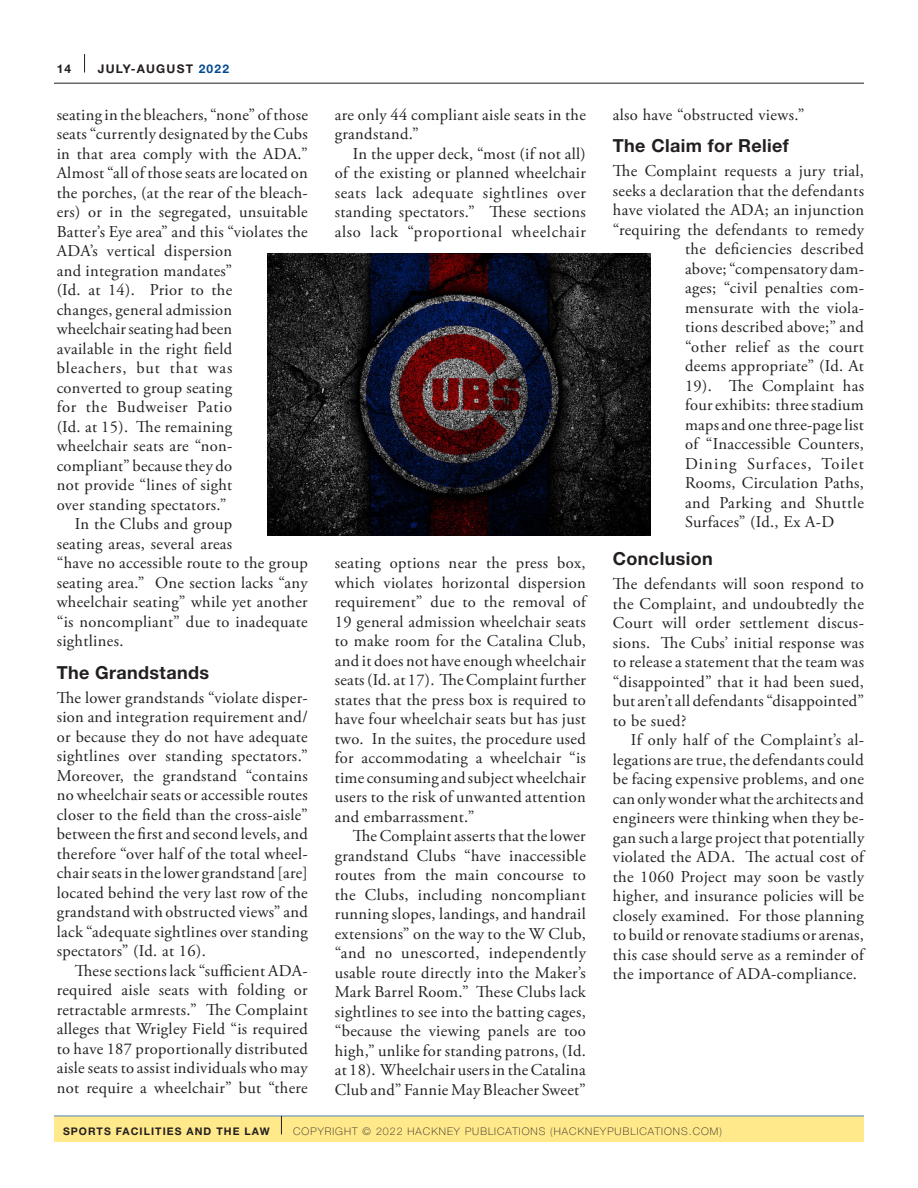
<style>
.page{position:relative;width:918px;height:1188px;background:#fff}
.page>*{position:absolute;margin:0;border:0;box-sizing:border-box;transform-origin:0 0}
.Subhead_2{font:700 18px "Helvetica Neue LT Std";letter-spacing:.02em;color:#231f20}
.Body_text{font:16.5px/19.5px "Adobe Garamond Pro";letter-spacing:.02em;color:#231f20;text-align:justify}
.Body_First{font:16.5px/19.5px "Adobe Garamond Pro";letter-spacing:.02em;color:#231f20;text-align:justify}
.Body_First-2{font:16.5px "Adobe Garamond Pro";letter-spacing:.07em;color:#231f20}
.t1{font:700 12px "Helvetica Neue LT Std";letter-spacing:.1em;color:#231f20}
.t2{font:100 10.5px "Helvetica Neue LT Std";letter-spacing:.1em;color:#231f20}
.t3{font:700 10.5px "Helvetica Neue LT Std";letter-spacing:.1em;color:#231f20}
.s1{color:#014990}
</style>
<div class="page">
<svg style="left:84px;top:54px;width:1px;height:18px"></svg>
<hr style="left:54px;top:83px;width:810px;height:1px;background:#231f20">
<div style="left:54px;top:1116px;width:810px;height:26px;background:#ffe98b"></div>
<svg style="left:281px;top:1116px;width:1px;height:18px"></svg>
<img style="left:267px;top:253px;width:384px;height:283px">
<p class="t1" style="left:57px;top:61px;width:16px">14</p>
<p class="t1" style="left:98px;top:61px;width:133px">JULY-AUGUST <span class="s1">2022</span></p>
<p class="Body_First" style="left:57px;top:106px;width:253px;text-align:left">seating in the bleachers, “none” of those seats “currently designated by the Cubs in that area comply with the ADA.”<br>Almost “all of those seats are located on the porches, (at the rear of the bleach&shy;ers) or in the segregated, unsuitable<br>Batter’s Eye area” and this “violates the<br>ADA’s vertical dispersion<br>and integration mandates”<br>(Id. at 14). Prior to the<br>changes, general admission<br>wheelchair seating had been<br>available in the right field<br>bleachers, but that was<br>converted to group seating<br>for the Budweiser Patio<br>(Id. at 15). The remaining<br>wheelchair seats are “non&shy;compliant” because they do<br>not provide “lines of sight<br>over standing spectators.”</p>
<p class="Body_text" style="left:57px;top:515px;width:253px;text-align:left;text-indent:18px">In the Clubs and group<br>seating areas, several areas<br>“have no accessible route to the group seating area.” One section lacks “any wheelchair seating” while yet another “is noncompliant” due to inadequate sightlines.</p>
<p class="Subhead_2" style="left:57px;top:661px;width:154px">The Grandstands</p>
<p class="Body_First" style="left:57px;top:688px;width:253px">The lower grandstands “violate disper&shy;sion and integration requirement and/ or because they do not have adequate sightlines over standing spectators.” Moreover, the grandstand “contains no wheelchair seats or accessible routes closer to the field than the cross-aisle” between the first and second levels, and therefore “over half of the total wheel&shy;chair seats in the lower grandstand [are] located behind the very last row of the grandstand with obstructed views” and lack “adequate sightlines over standing spectators” (Id. at 16).</p>
<p class="Body_text" style="left:57px;top:961px;width:253px;text-indent:18px">These sections lack “sufficient ADA&shy;required aisle seats with folding or retractable armrests.” The Complaint alleges that Wrigley Field “is required to have 187 proportionally distributed aisle seats to assist individuals who may not require a wheelchair” but “there</p>
<p class="Body_text" style="left:335px;top:106px;width:253px">are only 44 compliant aisle seats in the grandstand.”</p>
<p class="Body_text" style="left:335px;top:145px;width:253px;text-indent:18px">In the upper deck, “most (if not all) of the existing or planned wheelchair seats lack adequate sightlines over standing spectators.” These sections also lack “proportional wheelchair</p>
<p class="Body_text" style="left:335px;top:554px;width:253px">seating options near the press box, which violates horizontal dispersion requirement” due to the removal of 19 general admission wheelchair seats to make room for the Catalina Club, and it does not have enough wheelchair seats (Id. at 17). The Complaint further states that the press box is required to have four wheelchair seats but has just two. In the suites, the procedure used for accommodating a wheelchair “is time consuming and subject wheelchair users to the risk of unwanted attention and embarrassment.”</p>
<p class="Body_text" style="left:335px;top:827px;width:253px;text-indent:18px">The Complaint asserts that the lower grandstand Clubs “have inaccessible routes from the main concourse to the Clubs, including noncompliant running slopes, landings, and handrail extensions” on the way to the W Club, “and no unescorted, independently usable route directly into the Maker’s Mark Barrel Room.” These Clubs lack sightlines to see into the batting cages, “because the viewing panels are too high,” unlike for standing patrons, (Id. at 18). Wheelchair users in the Catalina Club and” Fannie May Bleacher Sweet”</p>
<p class="Body_text" style="left:613px;top:106px;width:193px">also have “obstructed views.”</p>
<p class="Subhead_2" style="left:613px;top:135px;width:178px">The Claim for Relief</p>
<p class="Body_First" style="left:613px;top:162px;width:253px">The Complaint requests a jury trial,</p>
<p class="Body_First" style="left:613px;top:181px;width:253px">seeks a declaration that the defendants</p>
<p class="Body_First" style="left:613px;top:201px;width:253px">have violated the ADA; an injunction</p>
<p class="Body_First" style="left:613px;top:220px;width:253px">“requiring the defendants to remedy</p>
<p class="Body_First" style="left:685px;top:240px;width:180px">the deficiencies described</p>
<p class="Body_First" style="left:685px;top:259px;width:180px">above; “compensatory dam-</p>
<p class="Body_First" style="left:685px;top:279px;width:180px">ages; “civil penalties com-</p>
<p class="Body_First" style="left:685px;top:298px;width:180px">mensurate with the viola-</p>
<p class="Body_First" style="left:685px;top:318px;width:180px">tions described above;” and</p>
<p class="Body_First" style="left:685px;top:337px;width:180px">“other relief as the court</p>
<p class="Body_First" style="left:685px;top:357px;width:180px">deems appropriate” (Id. At</p>
<p class="Body_First" style="left:685px;top:376px;width:180px">19). The Complaint has</p>
<p class="Body_First" style="left:685px;top:396px;width:180px">four exhibits: three stadium</p>
<p class="Body_First" style="left:685px;top:415px;width:180px">maps and one three-page list</p>
<p class="Body_First" style="left:685px;top:435px;width:180px">of “Inaccessible Counters,</p>
<p class="Body_First-2" style="left:685px;top:453px;width:180px">Dining Surfaces, Toilet</p>
<p class="Body_First" style="left:685px;top:474px;width:180px">Rooms, Circulation Paths,</p>
<p class="Body_First" style="left:685px;top:493px;width:180px">and Parking and Shuttle</p>
<p class="Body_First" style="left:685px;top:513px;width:151px">Surfaces” (Id., Ex A-D</p>
<p class="Subhead_2" style="left:613px;top:548px;width:101px">Conclusion</p>
<p class="Body_First" style="left:613px;top:575px;width:253px">The defendants will soon respond to the Complaint, and undoubtedly the Court will order settlement discus&shy;sions. The Cubs’ initial response was to release a statement that the team was “disappointed” that it had been sued, but aren’t all defendants “disappointed” to be sued?</p>
<p class="Body_text" style="left:613px;top:731px;width:253px;text-indent:18px">If only half of the Complaint’s al&shy;legations are true, the defendants could be facing expensive problems, and one can only wonder what the architects and engineers were thinking when they be&shy;gan such a large project that potentially violated the ADA. The actual cost of the 1060 Project may soon be vastly higher, and insurance policies will be closely examined. For those planning to build or renovate stadiums or arenas, this case should serve as a reminder of the importance of ADA-compliance.</p>
<p class="t3" style="left:63px;top:1124px;width:208px">SPORTS FACILITIES AND THE LAW</p>
<p class="t2" style="left:293px;top:1125px;width:430px">COPYRIGHT © 2022 HACKNEY PUBLICATIONS (HACKNEYPUBLICATIONS.COM)</p>
</div>
